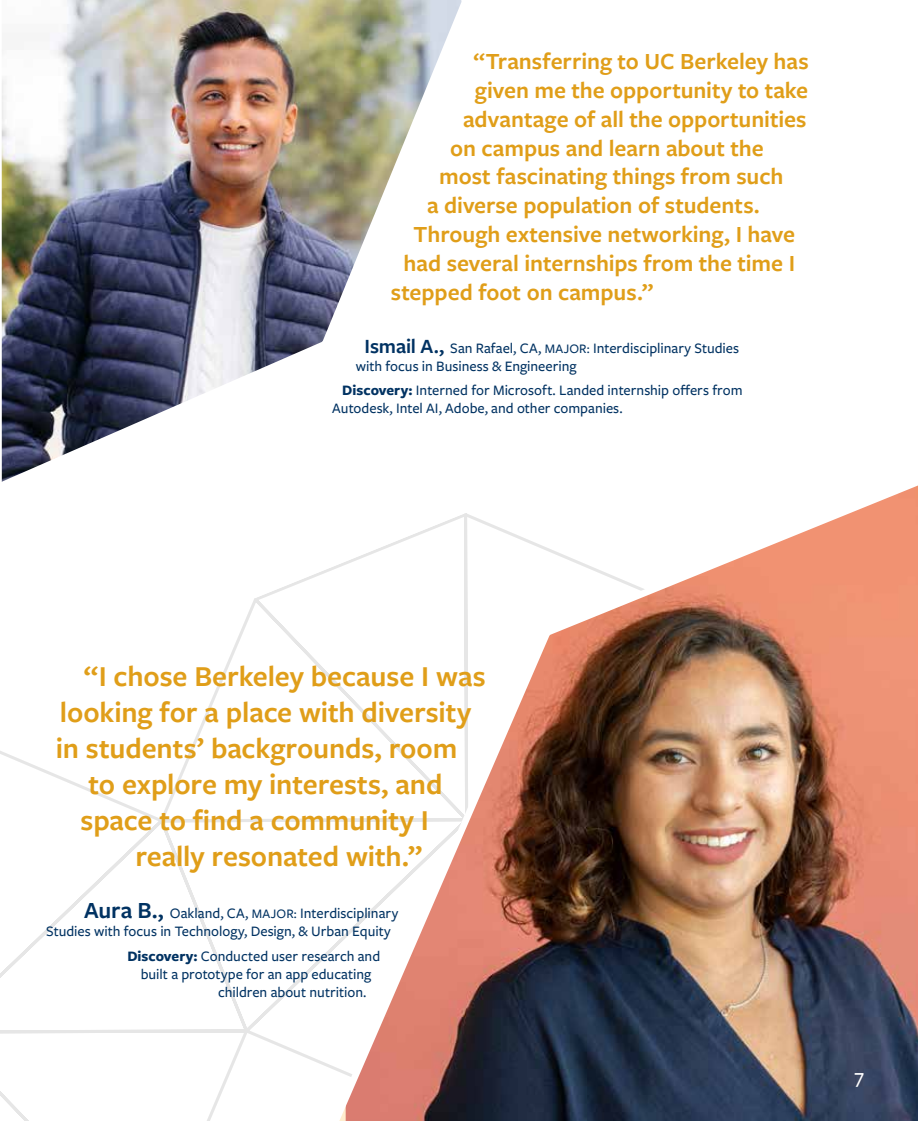
<style>
.page{position:relative;width:918px;height:1121px;background:#fff}
.page>*{position:absolute;margin:0;border:0;box-sizing:border-box;transform-origin:0 0}
.t1{font:600 30px "Freight Sans Pro";letter-spacing:-.005em;color:#e09e19}
.t2{font:600 24px "Freight Sans Pro";color:#e09e19}
.t3{font:500 21px "Freight Sans Pro";color:#fff}
.t4{font:500 15px/18px "Freight Sans Pro";color:#003262}
.s1{font-weight:600;font-size:21px}
.s2{font-size:13.5px}
.s3{font-weight:700}
.s4{font-weight:600;font-size:24px}
</style>
<div class="page">
<svg style="left:0;top:571px;width:324px;height:549px"></svg>
<img style="left:5px;top:0;width:457px;height:481px">
<svg style="left:1px;top:49px;width:4px;height:433px"></svg>
<img style="left:324px;top:419px;width:594px;height:701px">
<h2 class="t2" style="left:474px;top:45px;width:337px">“Transferring to UC Berkeley has</h2>
<h2 class="t2" style="left:475px;top:74px;width:335px">given me the opportunity to take</h2>
<h2 class="t2" style="left:463px;top:103px;width:345px">advantage of all the opportunities</h2>
<h2 class="t2" style="left:450px;top:131px;width:315px">on campus and learn about the</h2>
<h2 class="t2" style="left:439px;top:160px;width:346px">most fascinating things from such</h2>
<h2 class="t2" style="left:427px;top:189px;width:334px">a diverse population of students.</h2>
<h2 class="t2" style="left:414px;top:218px;width:383px">Through extensive networking, I have</h2>
<h2 class="t2" style="left:404px;top:247px;width:393px">had several internships from the time I</h2>
<h2 class="t2" style="left:391px;top:275px;width:264px">stepped foot on campus.”</h2>
<p class="t4" style="left:356px;top:338px;width:385px;text-indent:9px"><span class="s1">Ismail A.,</span> San Rafael, CA, <span class="s2">MAJOR:</span> Interdisciplinary Studies with focus in Business &amp; Engineering</p>
<p class="t4" style="left:332px;top:381px;width:412px;text-indent:10px"><span class="s3">Discovery:</span> Interned for Microsoft. Landed internship offers from<br>Autodesk, Intel AI, Adobe, and other companies.</p>
<h1 class="t1" style="left:84px;top:656px;width:404px">“I chose Berkeley because I was</h1>
<h1 class="t1" style="left:60px;top:692px;width:413px">looking for a place with diversity</h1>
<h1 class="t1" style="left:56px;top:728px;width:403px">in students’ backgrounds, room</h1>
<h1 class="t1" style="left:89px;top:764px;width:355px">to explore my interests, and</h1>
<h1 class="t1" style="left:81px;top:800px;width:350px">space to find a community I</h1>
<h1 class="t1" style="left:135px;top:836px;width:289px">really resonated with.”</h1>
<p class="t4" style="left:46px;top:903px;width:354px;text-indent:38px"><span class="s4">Aura B.,</span> Oakland, CA, <span class="s2">MAJOR:</span> Interdisciplinary<br>Studies with focus in Technology, Design, &amp; Urban Equity</p>
<p class="t4" style="left:127px;top:946px;width:254px"><span class="s3">Discovery:</span> Conducted user research and</p>
<p class="t4" style="left:141px;top:964px;width:232px">built a prototype for an app educating</p>
<p class="t4" style="left:218px;top:982px;width:150px">children about nutrition.</p>
<h3 class="t3" style="left:854px;top:1062px;width:11px">7</h3>
</div>
